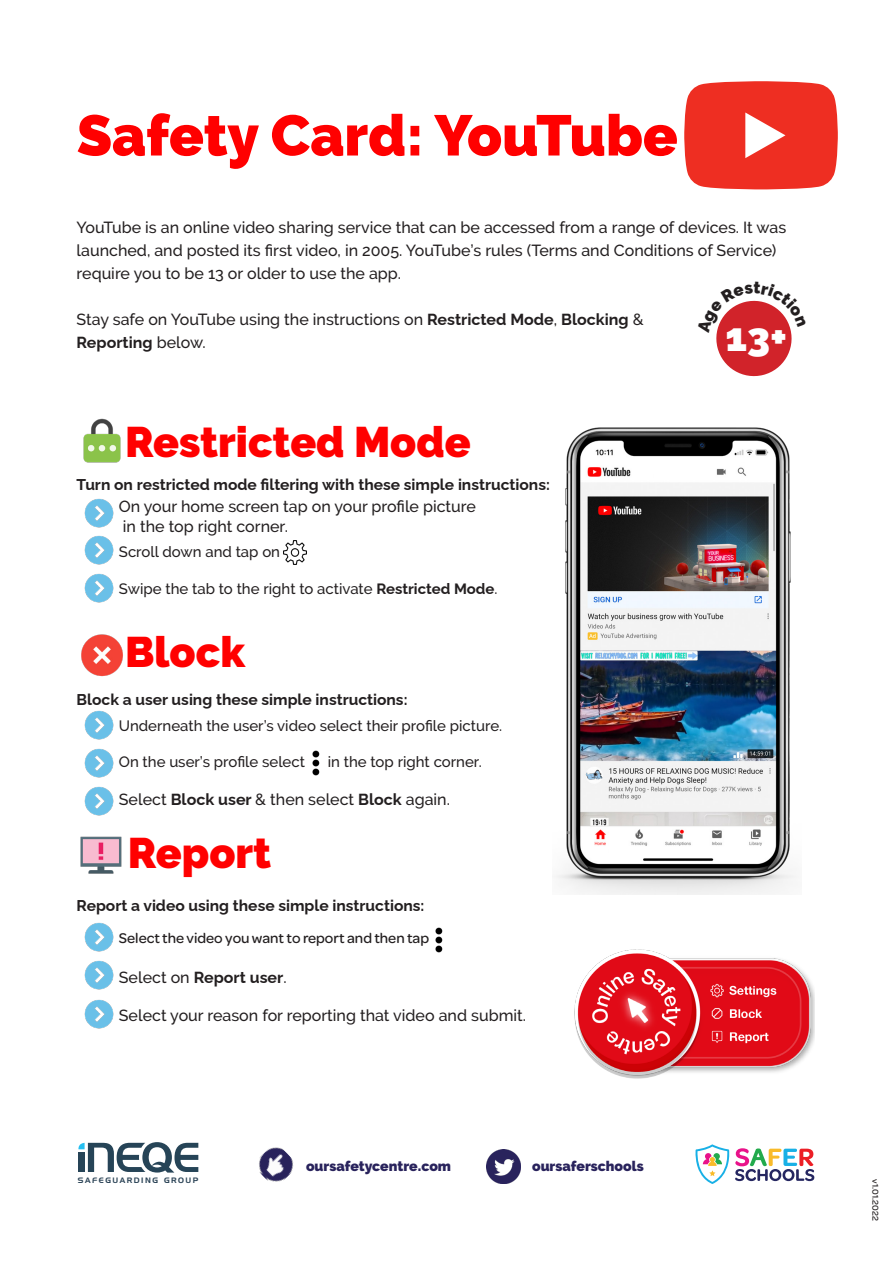
<style>
.page{position:relative;width:893px;height:1263px;background:#fff}
.page>*{position:absolute;margin:0;border:0;box-sizing:border-box;transform-origin:0 0}
.t1{font:900 57.15px "Raleway";color:#f00}
.t2{font:900 42.6px "Raleway";color:#f00}
.t3{font:900 39.75px "Raleway";color:#fff}
.t4{font:500 16.05px/23px "Raleway";color:#231f20}
.t5{font:700 16.05px "Raleway";color:#231f20}
.t6{font:700 15.6px "Raleway";color:#231f20}
.t7{font:500 15px "Raleway";color:#231f20}
.t8{font:500 15px "Omnes";color:#231f20}
.t9{font:900 13.95px "Raleway";color:#29235c}
.t10{font:500 9px "Omnes";color:#231f20}
.t11{font:7.65px "Handel Gothic";letter-spacing:.2em;color:#2c4457}
.s1{font-weight:700}
.s2{font-weight:500}
</style>
<div class="page">
<img style="left:84px;top:498px;width:30px;height:30px">
<img style="left:84px;top:535px;width:30px;height:30px">
<img style="left:84px;top:573px;width:30px;height:30px">
<img style="left:84px;top:710px;width:30px;height:30px">
<img style="left:84px;top:748px;width:30px;height:30px">
<img style="left:84px;top:786px;width:30px;height:30px">
<img style="left:84px;top:922px;width:30px;height:30px">
<img style="left:84px;top:960px;width:30px;height:30px">
<img style="left:84px;top:999px;width:30px;height:30px">
<img style="left:83px;top:418px;width:38px;height:45px">
<img style="left:81px;top:634px;width:42px;height:43px">
<img style="left:80px;top:836px;width:42px;height:38px">
<svg style="left:684px;top:81px;width:154px;height:108px;background:#ef463b"></svg>
<img style="left:283px;top:540px;width:24px;height:25px">
<img style="left:312px;top:750px;width:8px;height:26px">
<img style="left:556px;top:427px;width:240px;height:467px">
<svg style="left:695px;top:1144px;width:119px;height:40px"></svg>
<svg style="left:78px;top:1142px;width:120px;height:30px"></svg>
<img style="left:259px;top:1147px;width:34px;height:35px">
<img style="left:487px;top:1150px;width:34px;height:33px">
<img style="left:435px;top:927px;width:8px;height:26px">
<img style="left:574px;top:949px;width:240px;height:130px">
<svg style="left:716px;top:300px;width:76px;height:77px"></svg>
<p class="t1" style="left:77px;top:102px;width:602px">Safety Card: YouTube</p>
<p class="t4" style="left:77px;top:216px;width:711px">YouTube is an online video sharing service that can be accessed from a range of devices. It was launched, and posted its first video, in 2005. YouTube’s rules (Terms and Conditions of Service)</p>
<p class="t4" style="left:77px;top:262px;width:326px">require you to be 13 or older to use the app.</p>
<p class="t4" style="left:77px;top:308px;width:568px">Stay safe on YouTube using the instructions on <span class="s1">Restricted Mode</span>, <span class="s1">Blocking</span> &amp;</p>
<p class="t5" style="left:77px;top:330px;width:131px">Reporting <span class="s2">below.</span></p>
<p class="t3" style="left:725px;top:314px;width:63px">13+</p>
<p class="t2" style="left:125px;top:417px;width:347px">Restricted Mode</p>
<p class="t6" style="left:77px;top:472px;width:475px">Turn on restricted mode filtering with these simple instructions:</p>
<p class="t4" style="left:119px;top:495px;width:359px">On your home screen tap on your profile picture</p>
<p class="t4" style="left:123px;top:515px;width:166px">in the top right corner.</p>
<p class="t7" style="left:119px;top:543px;width:163px">Scroll down and tap on</p>
<p class="t7" style="left:119px;top:580px;width:380px">Swipe the tab to the right to activate <span class="s1">Restricted Mode</span>.</p>
<p class="t2" style="left:125px;top:627px;width:122px">Block</p>
<p class="t6" style="left:77px;top:687px;width:332px">Block a user using these simple instructions:</p>
<p class="t7" style="left:119px;top:717px;width:385px">Underneath the user’s video select their profile picture.</p>
<p class="t7" style="left:119px;top:752px;width:188px">On the user’s profile select</p>
<p class="t7" style="left:328px;top:752px;width:155px">in the top right corner.</p>
<p class="t4" style="left:119px;top:787px;width:332px">Select <span class="s1">Block user</span> &amp; then select <span class="s1">Block</span> again.</p>
<p class="t2" style="left:128px;top:828px;width:145px">Report</p>
<p class="t6" style="left:77px;top:893px;width:349px">Report a video using these simple instructions:</p>
<p class="t8" style="left:119px;top:928px;width:312px">Select the video you want to report and then tap</p>
<p class="t5" style="left:119px;top:964px;width:169px"><span class="s2">Select on</span> Report user<span class="s2">.</span></p>
<p class="t4" style="left:119px;top:1004px;width:409px">Select your reason for reporting that video and submit.</p>
<p class="t11" style="left:78px;top:1176px;width:122px">SAFEGUARDING GROUP</p>
<p class="t9" style="left:306px;top:1158px;width:147px">oursafetycentre.com</p>
<p class="t9" style="left:532px;top:1158px;width:113px">oursaferschools</p>
<p class="t10" style="left:881px;top:1179px;width:42px;rotate:90deg">v1.01.2022</p>
</div>
